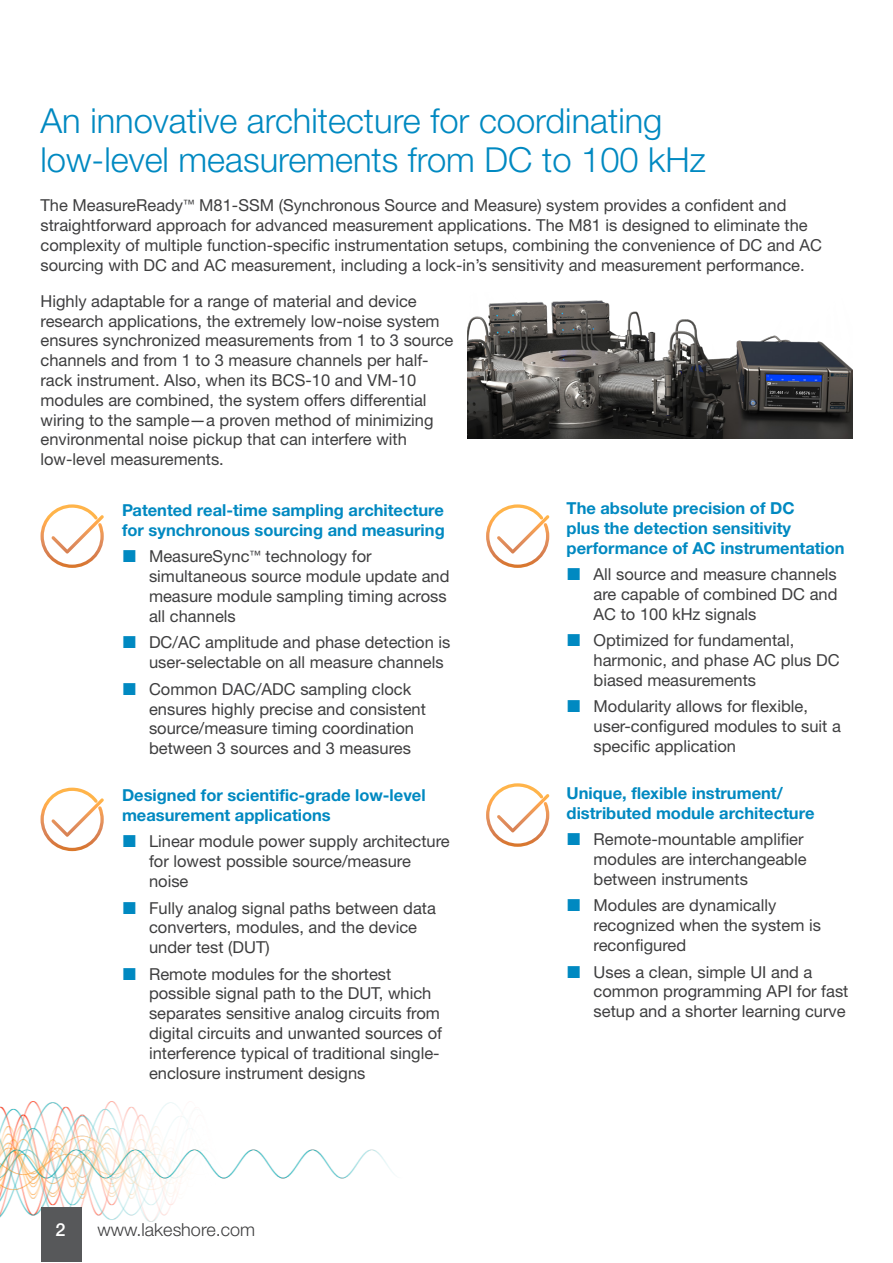
<style>
.page{position:relative;width:893px;height:1263px;background:#fff}
.page>*{position:absolute;margin:0;border:0;box-sizing:border-box;transform-origin:0 0}
.Head{font:300 34.5px/39px "Helvetica Neue LT Std";color:#0089c1}
.t1{font:300 18px "Helvetica Neue LT Std";color:#3e3e3f}
.t2{font:500 18px "Helvetica Neue LT Std";color:#fff}
.Body{font:16.5px/19.8px "Helvetica Neue LT Std";color:#3e3e3f}
.Subhead_1{font:700 16.5px/19.8px "Helvetica Neue LTW1 G";color:#0089c1}
</style>
<div class="page">
<img style="left:0;top:1101px;width:395px;height:121px">
<div style="left:41px;top:1207px;width:40px;height:54px;background:#57585a"></div>
<img style="left:468px;top:300px;width:384px;height:138px">
<svg style="left:41px;top:504px;width:63px;height:64px"></svg>
<svg style="left:41px;top:788px;width:63px;height:63px"></svg>
<svg style="left:486px;top:504px;width:63px;height:64px"></svg>
<svg style="left:486px;top:783px;width:63px;height:64px"></svg>
<p class="Head" style="left:40px;top:100px;width:667px">An innovative architecture for coordinating low-level measurements from DC to 100 kHz</p>
<p class="Body" style="left:40px;top:195px;width:783px">The MeasureReady<sup>™</sup> M81-SSM (Synchronous Source and Measure) system provides a confident and straightforward approach for advanced measurement applications. The M81 is designed to eliminate the complexity of multiple function-specific instrumentation setups, combining the convenience of DC and AC sourcing with DC and AC measurement, including a lock‑in’s sensitivity and measurement performance.</p>
<p class="Body" style="left:40px;top:291px;width:414px">Highly adaptable for a range of material and device research applications, the extremely low-noise system ensures synchronized measurements from 1 to 3 source channels and from 1 to 3 measure channels per half&shy;rack instrument. Also, when its BCS-10 and VM-10 modules are combined, the system offers differential wiring to the sample—a proven method of minimizing environmental noise pickup that can interfere with low‑level measurements.</p>
<p class="Subhead_1" style="left:122px;top:500px;width:324px">Patented real-time sampling architecture for synchronous sourcing and measuring</p>
<p class="Body" style="left:149px;top:546px;width:302px">MeasureSync<sup>™</sup> technology for simultaneous source module update and measure module sampling timing across all channels</p>
<p class="Body" style="left:149px;top:632px;width:303px">DC/AC amplitude and phase detection is user-selectable on all measure channels</p>
<p class="Body" style="left:149px;top:679px;width:278px">Common DAC/ADC sampling clock ensures highly precise and consistent source/measure timing coordination between 3 sources and 3 measures</p>
<p class="Subhead_1" style="left:122px;top:785px;width:305px">Designed for scientific-grade low-level measurement applications</p>
<p class="Body" style="left:149px;top:831px;width:302px">Linear module power supply architecture for lowest possible source/measure noise</p>
<p class="Body" style="left:149px;top:897px;width:288px">Fully analog signal paths between data converters, modules, and the device under test (DUT)</p>
<p class="Body" style="left:149px;top:964px;width:295px">Remote modules for the shortest possible signal path to the DUT, which separates sensitive analog circuits from digital circuits and unwanted sources of interference typical of traditional single&shy;enclosure instrument designs</p>
<p class="t2" style="left:56px;top:1218px;width:12px">2</p>
<p class="t1" style="left:98px;top:1218px;width:159px">www.lakeshore.com</p>
<p class="Subhead_1" style="left:567px;top:498px;width:280px">The absolute precision of DC<br>plus the detection sensitivity performance of AC instrumentation</p>
<p class="Body" style="left:594px;top:564px;width:245px;text-align:justify">All source and measure channels are capable of combined DC and AC to 100 kHz signals</p>
<p class="Body" style="left:594px;top:630px;width:248px">Optimized for fundamental, harmonic, and phase AC plus DC biased measurements</p>
<p class="Body" style="left:594px;top:696px;width:249px">Modularity allows for flexible, user-configured modules to suit a specific application</p>
<p class="Subhead_1" style="left:567px;top:783px;width:249px">Unique, flexible instrument/ distributed module architecture</p>
<p class="Body" style="left:594px;top:829px;width:215px">Remote-mountable amplifier modules are interchangeable between instruments</p>
<p class="Body" style="left:594px;top:895px;width:229px">Modules are dynamically recognized when the system is reconfigured</p>
<p class="Body" style="left:594px;top:961px;width:256px">Uses a clean, simple UI and a common programming API for fast setup and a shorter learning curve</p>
</div>
